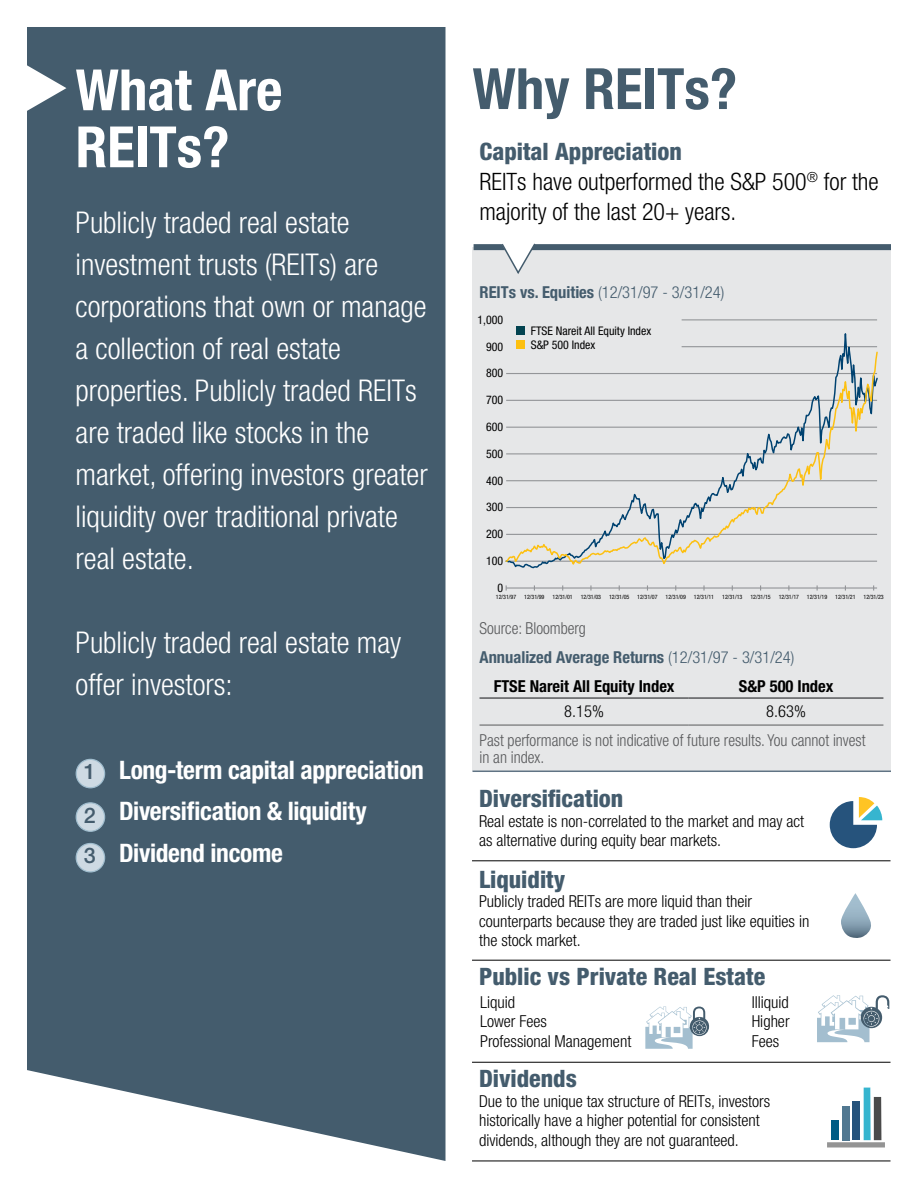
<style>
.page{position:relative;width:918px;height:1188px;background:#fff}
.page>*{position:absolute;margin:0;border:0;box-sizing:border-box;transform-origin:0 0}
.t1{font:700 condensed 57px/57px "Helvetica Neue LT Std";color:#fff}
.t2{font:700 condensed 57px "Helvetica Neue LT Std";color:#445c6d}
.t3{font:300 condensed 30px/42px "Helvetica Neue LT Std";color:#fff}
.t4{font:700 condensed 25.5px/41.2px "Helvetica Neue LT Std";letter-spacing:-.015em;color:#fff}
.t5{font:300 condensed 24px/30px "Helvetica Neue LT Std";color:#000}
.t6{font:800 condensed 24px "Helvetica Neue LT Std";color:#445c6d}
.t7{font:500 21.45px/43.5px "Helvetica Neue LT Std";color:#445c6d}
.t8{font:300 condensed 16.5px/19.5px "Helvetica Neue LT Std";color:#000}
.t9{font:300 condensed 16.5px/16.5px "Helvetica Neue LT Std";color:#58595b;scale:.96 1}
.t10{font:700 condensed 16.5px "Helvetica Neue LT Std";color:#445c6d}
.t11{font:700 condensed 16.5px "Helvetica Neue LT Std";color:#000}
.t12{font:300 condensed 16.5px "Helvetica Neue LT Std";color:#445c6d}
.t13{font:condensed 11.85px/14.2px "Helvetica Neue LT Std";color:#000}
.t14{font:condensed 6px "Helvetica Neue LT Std";letter-spacing:-.005em;color:#000}
.s1{font-weight:800;color:#445c6d}
.s2{font-weight:700}
.s3{font-weight:300}
</style>
<div class="page">
<div style="left:472px;top:247px;width:419px;height:524px;background:#e6e7e8"></div>
<div style="left:474px;top:244px;width:417px;height:6px;background:#445c6d"></div>
<hr style="left:472px;top:771px;width:419px;height:1px;background:#607384">
<svg style="left:500px;top:243px;width:37px;height:31px"></svg>
<div style="left:27px;top:27px;width:419px;height:1134px;background:#445c6d"></div>
<svg style="left:27px;top:64px;width:39px;height:49px"></svg>
<div style="left:76px;top:759px;width:29px;height:29px;background:#cedae3;border-radius:50%"></div>
<div style="left:76px;top:759px;width:29px;height:29px;border:1px solid #a1becf;border-radius:50%"></div>
<div style="left:76px;top:803px;width:29px;height:28px;background:#cedae3;border-radius:50%"></div>
<div style="left:76px;top:802px;width:29px;height:30px;border:1px solid #a1becf;border-radius:50%"></div>
<div style="left:76px;top:843px;width:29px;height:29px;background:#cedae3;border-radius:50%"></div>
<div style="left:76px;top:843px;width:29px;height:30px;border:1px solid #a1becf;border-radius:50%"></div>
<hr style="left:506px;top:587px;width:371px;height:2px;background:#939598">
<svg style="left:590px;top:585px;width:2px;height:6px"></svg>
<svg style="left:703px;top:585px;width:2px;height:6px"></svg>
<svg style="left:515px;top:319px;width:362px;height:250px"></svg>
<svg style="left:505px;top:351px;width:373px;height:216px"></svg>
<svg style="left:480px;top:724px;width:403px;height:1px"></svg>
<hr style="left:480px;top:697px;width:209px;height:2px;background:#58595b">
<hr style="left:689px;top:697px;width:194px;height:2px;background:#58595b">
<hr style="left:480px;top:725px;width:209px;height:1px;background:#58595b">
<hr style="left:689px;top:725px;width:194px;height:1px;background:#58595b">
<hr style="left:472px;top:861px;width:419px;height:1px;background:#000">
<svg style="left:841px;top:893px;width:30px;height:45px"></svg>
<svg style="left:817px;top:995px;width:72px;height:47px"></svg>
<svg style="left:645px;top:1007px;width:64px;height:42px"></svg>
<hr style="left:472px;top:960px;width:419px;height:1px;background:#000">
<hr style="left:472px;top:1062px;width:419px;height:1px;background:#000">
<hr style="left:472px;top:1161px;width:419px;height:1px;background:#000">
<svg style="left:830px;top:797px;width:52px;height:51px"></svg>
<svg style="left:827px;top:1088px;width:58px;height:60px"></svg>
<div style="left:832px;top:1120px;width:7px;height:20px;background:#005c85"></div>
<h1 class="t1" style="left:76px;top:61px;width:208px">What Are<br>REITs?</h1>
<p class="t3" style="left:76px;top:201px;width:354px">Publicly traded real estate investment trusts (REITs) are corporations that own or manage a collection of real estate properties. Publicly traded REITs are traded like stocks in the market, offering investors greater liquidity over traditional private real estate.</p>
<h2 class="t3" style="left:76px;top:621px;width:327px">Publicly traded real estate may offer investors:</h2>
<h3 class="t7" style="left:84px;top:749px;width:13px">1<br>2</h3>
<h3 class="t7" style="left:84px;top:834px;width:13px">3</h3>
<h3 class="t4" style="left:119px;top:749px;width:306px">Long-term capital appreciation<br>Diversification &amp; liquidity<br>Dividend income</h3>
<h1 class="t2" style="left:472px;top:55px;width:266px">Why REITs?</h1>
<h3 class="t5" style="left:480px;top:136px;width:401px"><span class="s1">Capital Appreciation<br></span>REITs have outperformed the S&amp;P 500<sup>®</sup> for the majority of the last 20+ years.</h3>
<p class="t12" style="left:480px;top:283px;width:246px"><span class="s2">REITs vs. Equities</span> (12/31/97 - 3/31/24)</p>
<p class="t13" style="left:478px;top:312px;width:27px">1,000</p>
<p class="t13" style="left:486px;top:339px;width:19px">900</p>
<p class="t13" style="left:486px;top:366px;width:19px">800</p>
<p class="t13" style="left:486px;top:393px;width:19px">700</p>
<p class="t13" style="left:486px;top:420px;width:19px">600</p>
<p class="t13" style="left:486px;top:446px;width:19px">500</p>
<p class="t13" style="left:486px;top:473px;width:19px">400</p>
<p class="t13" style="left:486px;top:500px;width:19px">300</p>
<p class="t13" style="left:486px;top:527px;width:19px">200</p>
<p class="t13" style="left:486px;top:554px;width:19px">100</p>
<p class="t13" style="left:498px;top:580px;width:7px">0</p>
<p class="t13" style="left:531px;top:324px;width:122px">FTSE Nareit All Equity Index<br>S&amp;P 500 Index</p>
<p class="t14" style="left:496px;top:594px;width:22px">12/31/97</p>
<p class="t14" style="left:524px;top:594px;width:22px">12/31/99</p>
<p class="t14" style="left:553px;top:594px;width:22px">12/31/01</p>
<p class="t14" style="left:581px;top:594px;width:22px">12/31/03</p>
<p class="t14" style="left:609px;top:594px;width:22px">12/31/05</p>
<p class="t14" style="left:637px;top:594px;width:22px">12/31/07</p>
<p class="t14" style="left:666px;top:594px;width:22px">12/31/09</p>
<p class="t14" style="left:694px;top:594px;width:22px">12/31/11</p>
<p class="t14" style="left:722px;top:594px;width:22px">12/31/13</p>
<p class="t14" style="left:750px;top:594px;width:22px">12/31/15</p>
<p class="t14" style="left:779px;top:594px;width:22px">12/31/17</p>
<p class="t14" style="left:807px;top:594px;width:22px">12/31/19</p>
<p class="t14" style="left:835px;top:594px;width:22px">12/31/21</p>
<p class="t14" style="left:864px;top:594px;width:22px">12/31/23</p>
<p class="t9" style="left:480px;top:620px;width:112px">Source: Bloomberg</p>
<p class="t10" style="left:480px;top:647px;width:316px">Annualized Average Returns <span class="s3">(12/31/97 - 3/31/24)</span></p>
<p class="t11" style="left:494px;top:676px;width:182px">FTSE Nareit All Equity Index</p>
<p class="t11" style="left:739px;top:676px;width:96px">S&amp;P 500 Index</p>
<p class="t8" style="left:564px;top:702px;width:41px">8.15%</p>
<p class="t8" style="left:766px;top:702px;width:41px">8.63%</p>
<p class="t9" style="left:480px;top:732px;width:404px">Past performance is not indicative of future results. You cannot invest in an index.</p>
<h3 class="t6" style="left:479px;top:784px;width:146px">Diversification</h3>
<p class="t8" style="left:479px;top:811px;width:327px">Real estate is non-correlated to the market and may act as alternative during equity bear markets.</p>
<h3 class="t6" style="left:479px;top:865px;width:88px">Liquidity</h3>
<p class="t8" style="left:479px;top:892px;width:332px">Publicly traded REITs are more liquid than their counterparts because they are traded just like equities in the stock market.</p>
<h3 class="t6" style="left:479px;top:962px;width:288px">Public vs Private Real Estate</h3>
<p class="t8" style="left:480px;top:992px;width:153px">Liquid<br>Lower Fees<br>Professional Management</p>
<p class="t8" style="left:752px;top:992px;width:39px;text-align:justify">Illiquid Higher Fees</p>
<h3 class="t6" style="left:479px;top:1064px;width:99px">Dividends</h3>
<p class="t8" style="left:479px;top:1091px;width:293px">Due to the unique tax structure of REITs, investors historically have a higher potential for consistent dividends, although they are not guaranteed.</p>
</div>
